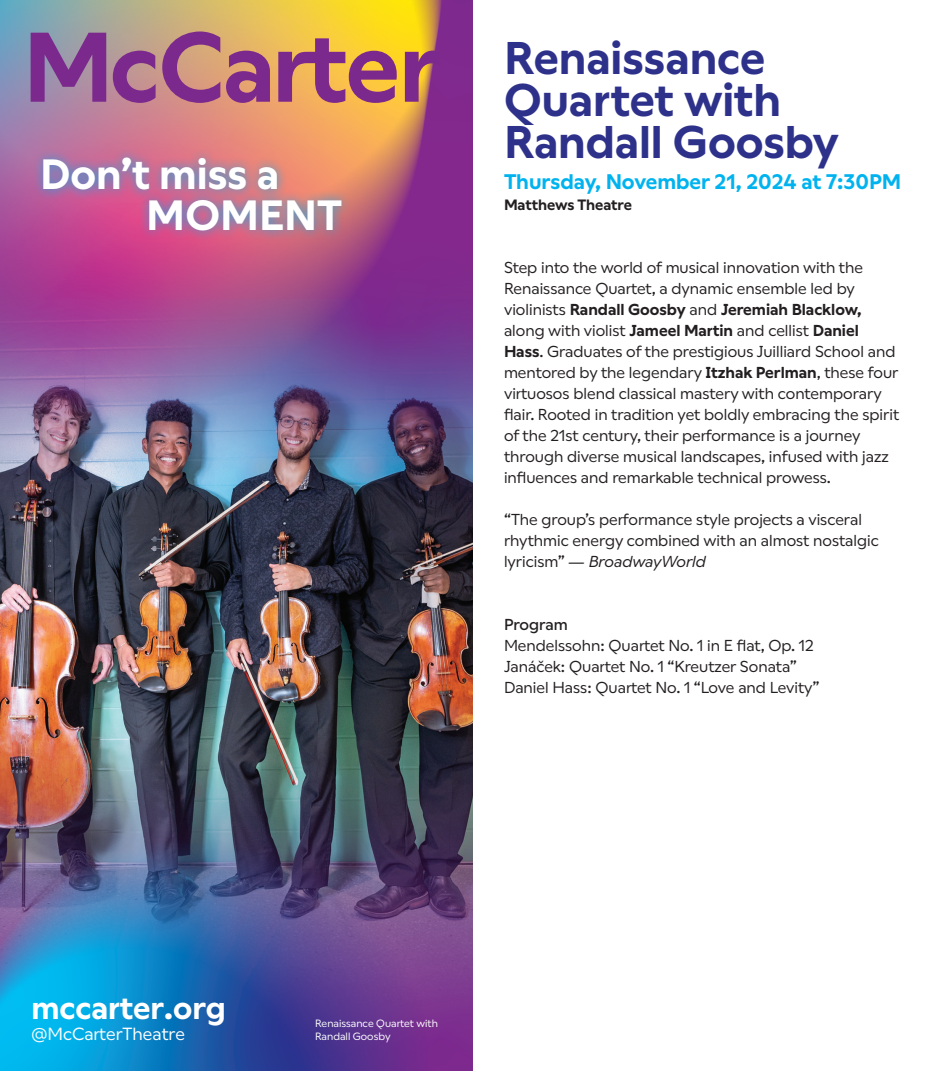
<style>
.page{position:relative;width:945px;height:1071px;background:#fff}
.page>*{position:absolute;margin:0;border:0;box-sizing:border-box;transform-origin:0 0}
.t1{font:600 45.5px/42px "Wallop TRIAL";color:#2e318a}
.t2{font:600 42px "Wallop TRIAL";color:#fff}
.t3{font:600 31.5px "Wallop TRIAL";color:#fff}
.t4{font:600 21px "Wallop TRIAL";color:#00b3ef}
.t5{font:17.5px "Wallop TRIAL";color:#fff}
.t6{font:15.75px/21px "Wallop TRIAL";color:#231f20}
.t7{font:500 15.75px "Wallop TRIAL";letter-spacing:-.005em;color:#231f20}
.t8{font:600 14.88px "Wallop TRIAL";letter-spacing:-.005em;color:#231f20}
.t9{font:10.5px/12.2px "Wallop TRIAL";color:#fff}
.s1{font-weight:600}
.s2{font-family:"Wallop";font-style:italic}
.s3{font-style:italic}
</style>
<div class="page">
<img style="left:0;top:571px;width:472px;height:70px">
<img style="left:0;top:0;width:472px;height:571px">
<img style="left:0;top:641px;width:472px;height:430px">
<svg style="left:31px;top:33px;width:75px;height:69px;background:#8a5398"></svg>
<svg style="left:113px;top:51px;width:43px;height:52px;background:#9b588f"></svg>
<svg style="left:162px;top:32px;width:58px;height:71px;background:#ac6a85"></svg>
<svg style="left:226px;top:51px;width:44px;height:52px;background:#9c5084"></svg>
<svg style="left:405px;top:51px;width:35px;height:51px;background:#964979"></svg>
<svg style="left:278px;top:38px;width:121px;height:65px;background:#bd7a67"></svg>
<div style="left:32px;top:148px;width:256px;height:53px;background:#00aeef;opacity:.75"></div>
<div style="left:139px;top:189px;width:213px;height:53px;background:#00aeef;opacity:.75"></div>
<p class="t2" style="left:40px;top:143px;width:240px">Don’t miss a</p>
<p class="t2" style="left:146px;top:183px;width:198px">MOMENT</p>
<p class="t1" style="left:504px;top:34px;width:336px">Renaissance<br>Quartet with<br>Randall Goosby</p>
<p class="t4" style="left:504px;top:166px;width:399px">Thursday, November 21, 2024 at 7:30PM</p>
<p class="t8" style="left:504px;top:193px;width:129px">Matthews Theatre</p>
<p class="t6" style="left:504px;top:256px;width:397px">Step into the world of musical innovation with the Renaissance Quartet, a dynamic ensemble led by violinists <span class="s1">Randall Goosby</span> and <span class="s1">Jeremiah Blacklow, </span>along with violist <span class="s1">Jameel Martin</span> and cellist <span class="s1">Daniel Hass</span>. Graduates of the prestigious Juilliard School and mentored by the legendary <span class="s1">Itzhak Perlman</span>, these four virtuosos blend classical mastery with contemporary flair. Rooted in tradition yet boldly embracing the spirit of the 21st century, their performance is a journey through diverse musical landscapes, infused with jazz influences and remarkable technical prowess.</p>
<p class="t6" style="left:504px;top:508px;width:376px">“The group’s performance style projects a visceral rhythmic energy combined with an almost nostalgic lyricism” <span class="s2">—</span> <span class="s3">BroadwayWorld</span></p>
<p class="t7" style="left:504px;top:612px;width:65px">Program</p>
<p class="t6" style="left:504px;top:634px;width:311px">Mendelssohn: Quartet No. 1 in E flat, Op. 12</p>
<p class="t6" style="left:504px;top:655px;width:294px">Janáček: Quartet No. 1 “Kreutzer Sonata”</p>
<p class="t6" style="left:504px;top:676px;width:317px">Daniel Hass: Quartet No. 1 “Love and Levity”</p>
<p class="t3" style="left:32px;top:983px;width:196px">mccarter.org</p>
<p class="t5" style="left:32px;top:1020px;width:155px">@McCarterTheatre</p>
<p class="t9" style="left:315px;top:1017px;width:124px">Renaissance Quartet with<br>Randall Goosby</p>
</div>
